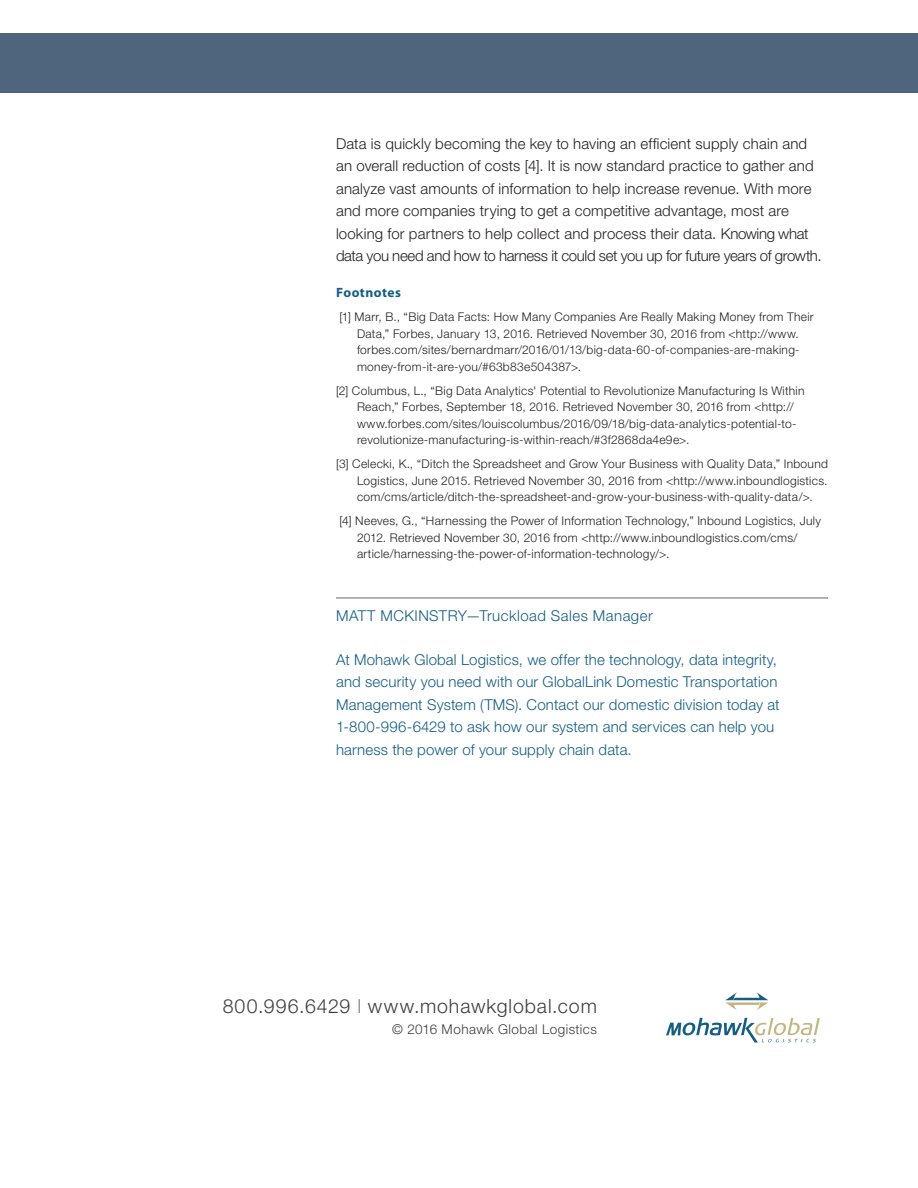
<style>
.page{position:relative;width:918px;height:1188px;background:#fff}
.page>*{position:absolute;margin:0;border:0;box-sizing:border-box;transform-origin:0 0}
.t1{font:300 19.5px "Helvetica Neue LT Std";letter-spacing:.05em;color:#3e3e3f}
.t2{font:300 15px/22.5px "Helvetica Neue LT Std";letter-spacing:.01em;color:#231f20}
.t3{font:300 15px/22.5px "Helvetica Neue LT Std";letter-spacing:.01em;color:#145e83}
.t4{font:300 15px "Helvetica Neue LT Std";letter-spacing:.03em;color:#145e83}
.t5{font:300 13.5px "Helvetica Neue LT Std";letter-spacing:.035em;color:#3e3e3f}
.t6{font:700 13.5px "Myriad Pro";letter-spacing:.035em;color:#145e83}
.t7{font:300 12px/16.5px "Helvetica Neue LT Std";letter-spacing:.025em;color:#231f20}
</style>
<div class="page">
<div style="left:0;top:33px;width:918px;height:59px;background:#4f657e"></div>
<svg style="left:725px;top:992px;width:43px;height:18px"></svg>
<svg style="left:666px;top:1018px;width:154px;height:25px"></svg>
<hr style="left:336px;top:597px;width:492px;height:2px;background:#989999">
<p class="t2" style="left:336px;top:132px;width:487px">Data is quickly becoming the key to having an efficient supply chain and an overall reduction of costs [4]. It is now standard practice to gather and analyze vast amounts of information to help increase revenue. With more and more companies trying to get a competitive advantage, most are looking for partners to help collect and process their data. Knowing what data you need and how to harness it could set you up for future years of growth.</p>
<p class="t6" style="left:336px;top:284px;width:66px">Footnotes</p>
<p class="t7" style="left:357px;top:308px;width:458px;text-indent:-18px">[1] Marr, B., “Big Data Facts: How Many Companies Are Really Making Money from Their Data,” Forbes, January 13, 2016. Retrieved November 30, 2016 from &lt;http://www. forbes.com/sites/bernardmarr/2016/01/13/big-data-60-of-companies-are-making&shy;money-from-it-are-you/#63b83e504387&gt;.</p>
<p class="t7" style="left:357px;top:382px;width:449px;text-indent:-21px">[2] Columbus, L., “Big Data Analytics' Potential to Revolutionize Manufacturing Is Within Reach,” Forbes, September 18, 2016. Retrieved November 30, 2016 from &lt;http:// www.forbes.com/sites/louiscolumbus/2016/09/18/big-data-analytics-potential-to&shy;revolutionize-manufacturing-is-within-reach/#3f2868da4e9e&gt;.</p>
<p class="t7" style="left:357px;top:455px;width:472px;text-align:justify;text-indent:-21px">[3] Celecki, K., “Ditch the Spreadsheet and Grow Your Business with Quality Data,” Inbound Logistics, June 2015. Retrieved November 30, 2016 from &lt;http://www.inboundlogistics. com/cms/article/ditch-the-spreadsheet-and-grow-your-business-with-quality-data/&gt;.</p>
<p class="t7" style="left:357px;top:512px;width:465px;text-indent:-18px">[4] Neeves, G., “Harnessing the Power of Information Technology,” Inbound Logistics, July<br>2012. Retrieved November 30, 2016 from &lt;http://www.inboundlogistics.com/cms/ article/harnessing-the-power-of-information-technology/&gt;.</p>
<p class="t4" style="left:336px;top:607px;width:318px">MATT MCKINSTRY—Truckload Sales Manager</p>
<p class="t3" style="left:336px;top:648px;width:445px">At Mohawk Global Logistics, we offer the technology, data integrity, and security you need with our GlobalLink Domestic Transportation Management System (TMS). Contact our domestic division today at 1-800-996-6429 to ask how our system and services can help you harness the power of your supply chain data.</p>
<h1 class="t1" style="left:223px;top:994px;width:376px">800.996.6429 <sup>|</sup> www.mohawkglobal.com</h1>
<p class="t5" style="left:392px;top:1021px;width:206px">© 2016 Mohawk Global Logistics</p>
</div>
